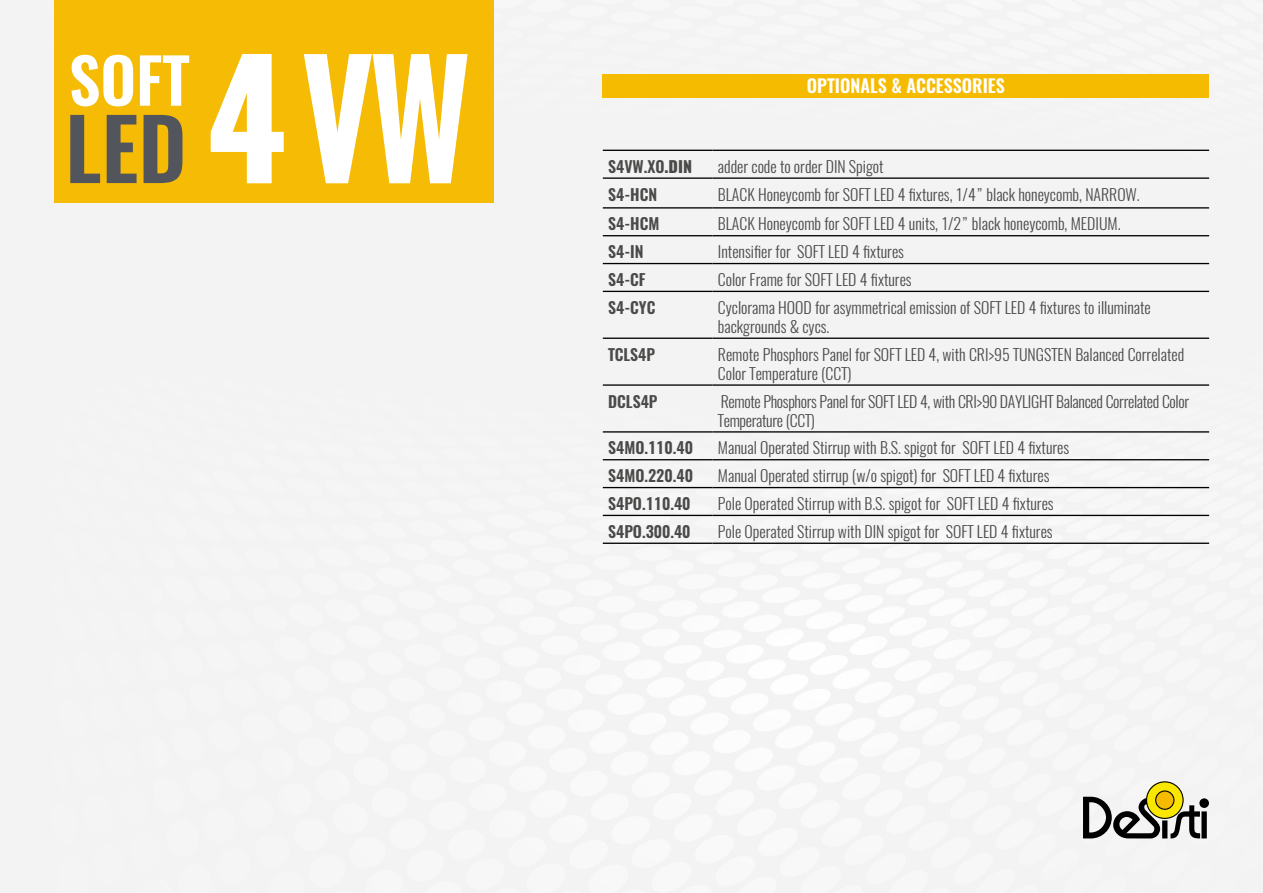
<style>
.page{position:relative;width:1263px;height:893px;background:#f3f3f3}
.page>*{position:absolute;margin:0;border:0;box-sizing:border-box;transform-origin:0 0}
.t1{font:700 147px "Oswald";color:#fff}
.t2{font:600 84.3px "Oswald";color:#52555b}
.t3{font:600 62.25px "Oswald";color:#fff}
.t4{font:600 18px "Oswald";color:#fff}
.t5{font:300 15.9px/19px "Oswald";color:#4a4a49}
.t6{font:600 15.9px "Oswald";color:#4a4a49}
.t7{font:300 15.9px/19px "Oswald";letter-spacing:-.02em;color:#4a4a49}
.s1{font-weight:800}
</style>
<div class="page">
<svg style="left:1083px;top:781px;width:126px;height:58px"></svg>
<div style="left:54px;top:0;width:439px;height:203px;background:#f5bb05"></div>
<hr style="left:603px;top:150px;width:110px;height:1px;background:#000">
<hr style="left:713px;top:150px;width:496px;height:1px;background:#000">
<hr style="left:603px;top:177px;width:110px;height:2px;background:#000">
<hr style="left:713px;top:177px;width:496px;height:2px;background:#000">
<hr style="left:603px;top:207px;width:110px;height:2px;background:#000">
<hr style="left:713px;top:207px;width:496px;height:2px;background:#000">
<hr style="left:603px;top:235px;width:110px;height:1px;background:#000">
<hr style="left:713px;top:235px;width:496px;height:1px;background:#000">
<hr style="left:603px;top:263px;width:110px;height:1px;background:#000">
<hr style="left:713px;top:263px;width:496px;height:1px;background:#000">
<hr style="left:603px;top:291px;width:110px;height:1px;background:#000">
<hr style="left:713px;top:291px;width:496px;height:1px;background:#000">
<hr style="left:603px;top:338px;width:110px;height:1px;background:#000">
<hr style="left:713px;top:338px;width:496px;height:1px;background:#000">
<hr style="left:603px;top:384px;width:110px;height:2px;background:#000">
<hr style="left:713px;top:384px;width:496px;height:2px;background:#000">
<hr style="left:603px;top:431px;width:110px;height:2px;background:#000">
<hr style="left:713px;top:431px;width:496px;height:2px;background:#000">
<hr style="left:603px;top:459px;width:110px;height:1px;background:#000">
<hr style="left:713px;top:459px;width:496px;height:1px;background:#000">
<hr style="left:603px;top:487px;width:110px;height:1px;background:#000">
<hr style="left:713px;top:487px;width:496px;height:1px;background:#000">
<hr style="left:603px;top:515px;width:110px;height:1px;background:#000">
<hr style="left:713px;top:515px;width:496px;height:1px;background:#000">
<hr style="left:603px;top:543px;width:110px;height:1px;background:#000">
<hr style="left:713px;top:543px;width:496px;height:1px;background:#000">
<div style="left:603px;top:74px;width:606px;height:23px;background:#f5bb00"></div>
<h3 class="t3" style="left:69px;top:37px;width:122px">SOFT</h3>
<h2 class="t2" style="left:65px;top:90px;width:123px">LED</h2>
<h1 class="t1" style="left:206px;top:10px;width:264px">4 VW</h1>
<p class="t4" style="left:807px;top:73px;width:199px">OPTIONALS &amp; ACCESSORIES</p>
<p class="t6" style="left:608px;top:155px;width:86px">S4VW.XO<span class="s1">.DIN</span></p>
<p class="t5" style="left:718px;top:157px;width:167px">adder code to order DIN Spigot</p>
<p class="t6" style="left:608px;top:183px;width:51px">S4-HCN</p>
<p class="t5" style="left:718px;top:185px;width:423px">BLACK Honeycomb for SOFT LED 4 fixtures, 1/4” black honeycomb, NARROW.</p>
<p class="t6" style="left:608px;top:213px;width:53px">S4-HCM</p>
<p class="t5" style="left:718px;top:214px;width:404px">BLACK Honeycomb for SOFT LED 4 units, 1/2” black honeycomb, MEDIUM.</p>
<p class="t6" style="left:608px;top:241px;width:37px">S4-IN</p>
<p class="t5" style="left:718px;top:242px;width:188px">Intensifier for SOFT LED 4 fixtures</p>
<p class="t6" style="left:608px;top:269px;width:39px">S4-CF</p>
<p class="t5" style="left:718px;top:270px;width:195px">Color Frame for SOFT LED 4 fixtures</p>
<p class="t6" style="left:608px;top:296px;width:49px">S4-CYC</p>
<p class="t5" style="left:718px;top:298px;width:434px">Cyclorama HOOD for asymmetrical emission of SOFT LED 4 fixtures to illuminate backgrounds &amp; cycs.</p>
<p class="t6" style="left:608px;top:343px;width:49px">TCLS4P</p>
<p class="t5" style="left:718px;top:345px;width:468px">Remote Phosphors Panel for SOFT LED 4, with CRI&gt;95 TUNGSTEN Balanced Correlated<br>Color Temperature (CCT)</p>
<p class="t6" style="left:608px;top:390px;width:51px">DCLS4P</p>
<p class="t7" style="left:718px;top:392px;width:473px">Remote Phosphors Panel for SOFT LED 4, with CRI&gt;90 DAYLIGHT Balanced Correlated Color<br>Temperature (CCT)</p>
<p class="t6" style="left:608px;top:437px;width:86px">S4MO.110.40</p>
<p class="t5" style="left:718px;top:439px;width:353px">Manual Operated Stirrup with B.S. spigot for SOFT LED 4 fixtures</p>
<p class="t6" style="left:608px;top:465px;width:86px">S4MO.220.40</p>
<p class="t5" style="left:718px;top:466px;width:333px">Manual Operated stirrup (w/o spigot) for SOFT LED 4 fixtures</p>
<p class="t6" style="left:608px;top:493px;width:84px">S4PO.110.40</p>
<p class="t5" style="left:718px;top:494px;width:337px">Pole Operated Stirrup with B.S. spigot for SOFT LED 4 fixtures</p>
<p class="t6" style="left:608px;top:520px;width:84px">S4PO.300.40</p>
<p class="t5" style="left:718px;top:522px;width:336px">Pole Operated Stirrup with DIN spigot for SOFT LED 4 fixtures</p>
</div>
